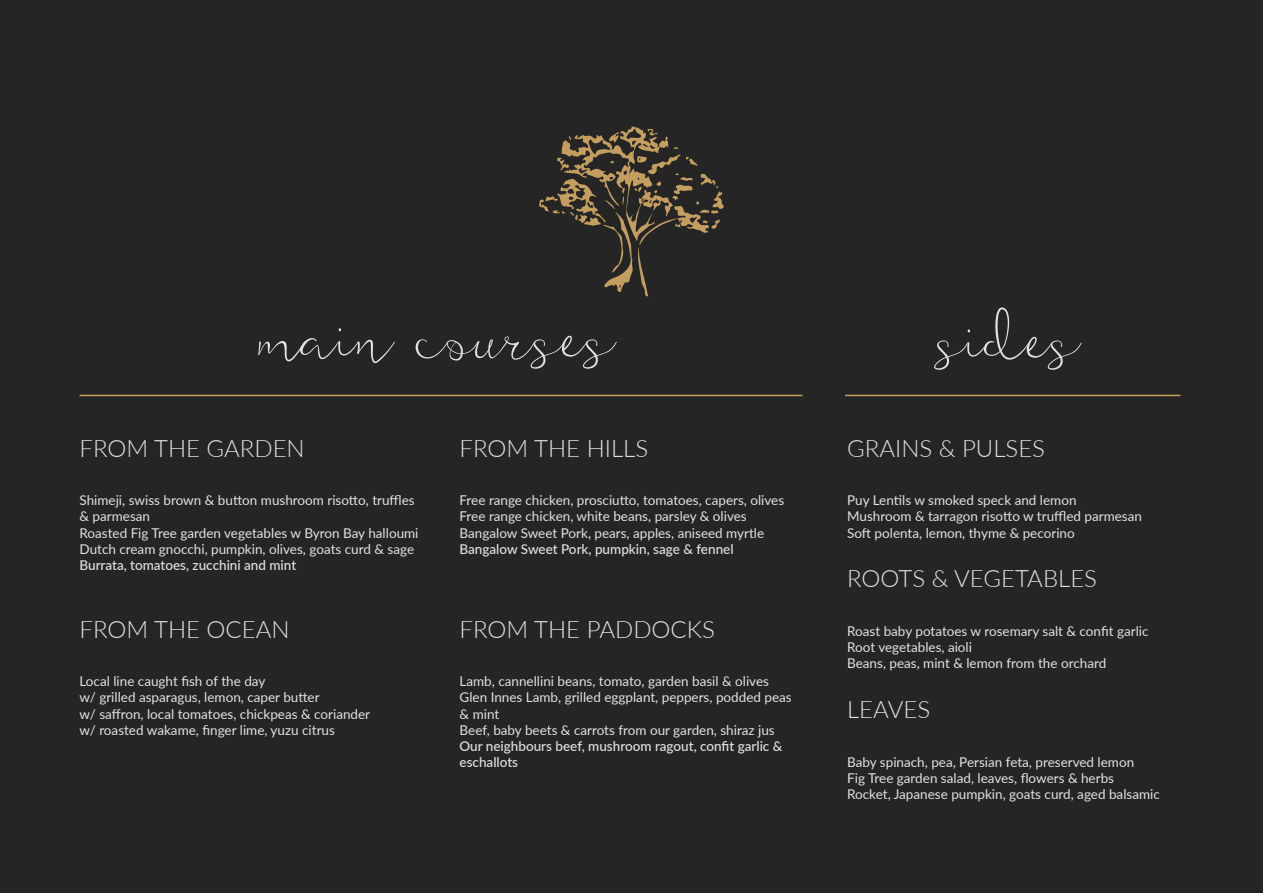
<style>
.page{position:relative;width:1263px;height:893px;background:#252525}
.page>*{position:absolute;margin:0;border:0;box-sizing:border-box;transform-origin:0 0}
.t1{font:87px "featherly";color:#e2e2e2}
.t2{font:300 24px "Lato";color:#e2e2e2}
.t3{font:13.5px/16.2px "Lato";color:#e2e2e2}
.t4{font:500 13.5px/16.2px "Lato";color:#e2e2e2}
</style>
<div class="page">
<svg style="left:539px;top:126px;width:185px;height:171px"></svg>
<hr style="left:80px;top:395px;width:722px;height:1px;background:#c59d5f">
<hr style="left:845px;top:395px;width:335px;height:1px;background:#c59d5f">
<p class="t1" style="left:259px;top:274px;width:358px">main courses</p>
<p class="t2" style="left:80px;top:431px;width:227px">FROM THE GARDEN</p>
<p class="t3" style="left:80px;top:492px;width:337px">Shimeji, swiss brown &amp; button mushroom risotto, truffles &amp; parmesan</p>
<p class="t3" style="left:80px;top:524px;width:340px">Roasted Fig Tree garden vegetables w Byron Bay halloumi</p>
<p class="t3" style="left:80px;top:540px;width:336px">Dutch cream gnocchi, pumpkin, olives, goats curd &amp; sage</p>
<p class="t4" style="left:80px;top:556px;width:218px">Burrata, tomatoes, zucchini and mint</p>
<p class="t2" style="left:80px;top:612px;width:212px">FROM THE OCEAN</p>
<p class="t3" style="left:80px;top:673px;width:187px">Local line caught fish of the day</p>
<p class="t3" style="left:80px;top:689px;width:242px">w/ grilled asparagus, lemon, caper butter</p>
<p class="t3" style="left:80px;top:705px;width:292px">w/ saffron, local tomatoes, chickpeas &amp; coriander</p>
<p class="t3" style="left:80px;top:721px;width:257px">w/ roasted wakame, finger lime, yuzu citrus</p>
<p class="t2" style="left:460px;top:431px;width:190px">FROM THE HILLS</p>
<p class="t3" style="left:460px;top:492px;width:326px">Free range chicken, prosciutto, tomatoes, capers, olives<br>Free range chicken, white beans, parsley &amp; olives</p>
<p class="t3" style="left:460px;top:524px;width:306px">Bangalow Sweet Pork, pears, apples, aniseed myrtle</p>
<p class="t4" style="left:460px;top:540px;width:275px">Bangalow Sweet Pork, pumpkin, sage &amp; fennel</p>
<p class="t2" style="left:460px;top:612px;width:257px">FROM THE PADDOCKS</p>
<p class="t3" style="left:460px;top:673px;width:311px">Lamb, cannellini beans, tomato, garden basil &amp; olives</p>
<p class="t3" style="left:460px;top:689px;width:334px">Glen Innes Lamb, grilled eggplant, peppers, podded peas &amp; mint<br>Beef, baby beets &amp; carrots from our garden, shiraz jus</p>
<p class="t4" style="left:460px;top:737px;width:324px">Our neighbours beef, mushroom ragout, confit garlic &amp; eschallots</p>
<p class="t1" style="left:938px;top:275px;width:145px">sides</p>
<p class="t2" style="left:847px;top:431px;width:199px">GRAINS &amp; PULSES</p>
<p class="t3" style="left:847px;top:492px;width:231px">Puy Lentils w smoked speck and lemon</p>
<p class="t3" style="left:847px;top:508px;width:296px">Mushroom &amp; tarragon risotto w truffled parmesan</p>
<p class="t3" style="left:847px;top:524px;width:229px">Soft polenta, lemon, thyme &amp; pecorino</p>
<p class="t2" style="left:847px;top:562px;width:251px">ROOTS &amp; VEGETABLES</p>
<p class="t3" style="left:847px;top:622px;width:303px">Roast baby potatoes w rosemary salt &amp; confit garlic</p>
<p class="t3" style="left:847px;top:638px;width:261px">Root vegetables, aioli<br>Beans, peas, mint &amp; lemon from the orchard</p>
<p class="t2" style="left:847px;top:693px;width:85px">LEAVES</p>
<p class="t3" style="left:847px;top:753px;width:289px">Baby spinach, pea, Persian feta, preserved lemon</p>
<p class="t3" style="left:847px;top:769px;width:314px">Fig Tree garden salad, leaves, flowers &amp; herbs<br>Rocket, Japanese pumpkin, goats curd, aged balsamic</p>
</div>
